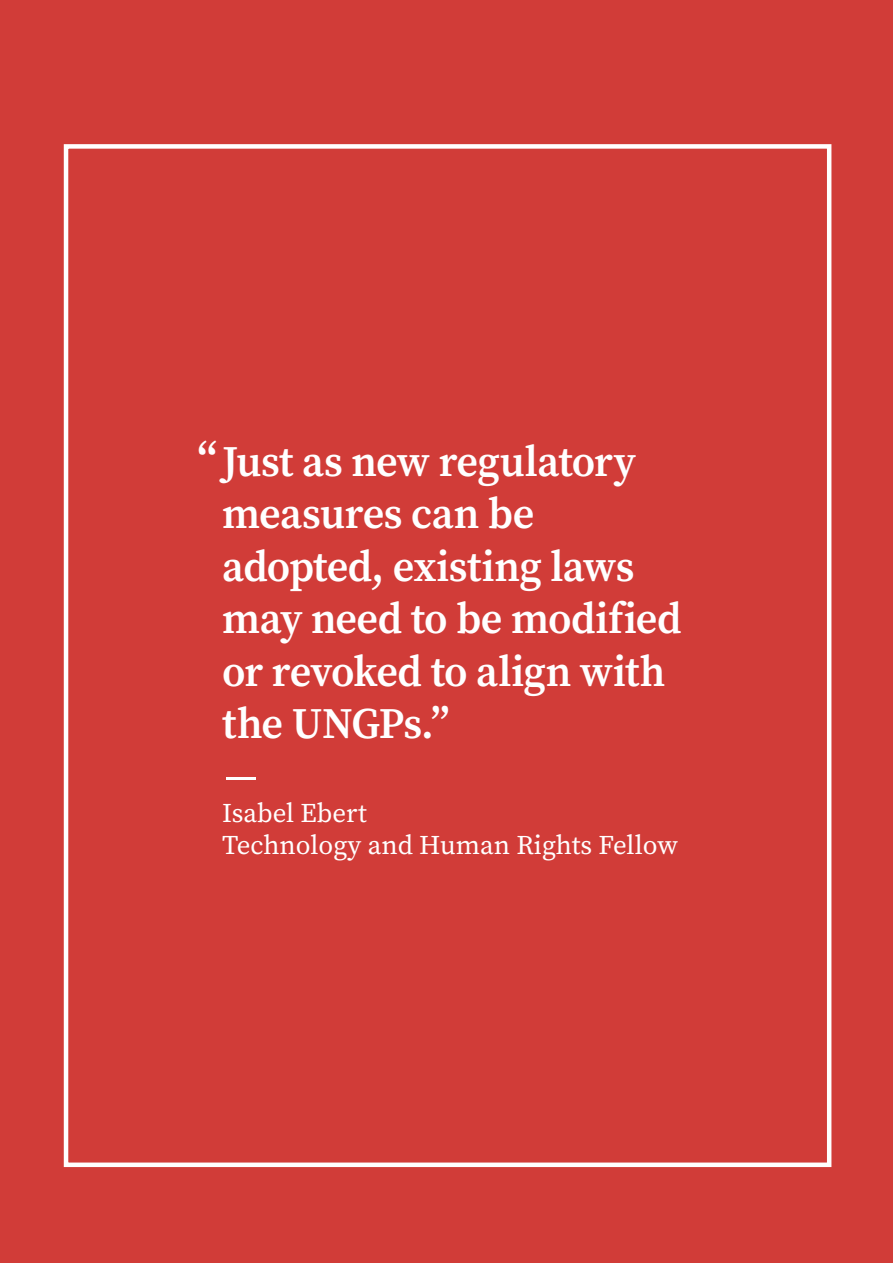
<style>
.page{position:relative;width:893px;height:1263px;background:#d13c38}
.page>*{position:absolute;margin:0;border:0;box-sizing:border-box;transform-origin:0 0}
.Pull_Quote__45pt{font:600 43.5px/52.5px "Source Serif Pro";letter-spacing:-.015em;color:#fff}
.Pull_Quote__45pt-2{font:42px "Source Serif Variable";color:#fff;scale:3 1}
.Pull_Quote__45pt-3{font:27px/32.4px "Source Serif Variable";color:#fff}
.s1{font-size:46.5px}
</style>
<div class="page">
<div style="left:64px;top:144px;width:767px;height:1023px;border:4px solid #fff"></div>
<p class="Pull_Quote__45pt" style="left:222px;top:435px;width:461px;text-indent:-25px"><span class="s1">“</span>Just as new regulatory measures can be adopted, existing laws may need to be modified or revoked to align with the UNGPs.”</p>
<p class="Pull_Quote__45pt-2" style="left:221px;top:747px;width:15px">-</p>
<p class="Pull_Quote__45pt-3" style="left:222px;top:796px;width:457px">Isabel Ebert<br>Technology and Human Rights Fellow</p>
</div>
